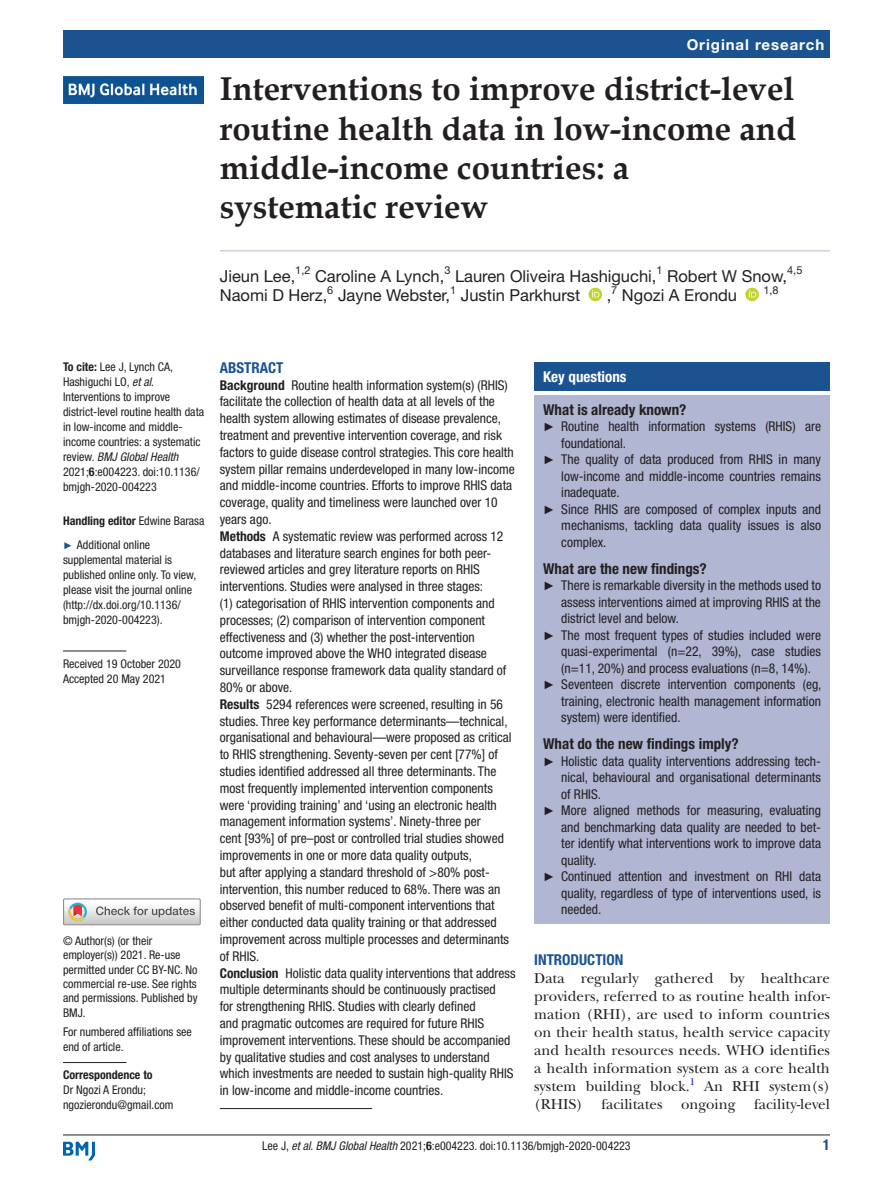
<style>
.page{position:relative;width:893px;height:1191px;background:#fff}
.page>*{position:absolute;margin:0;border:0;box-sizing:border-box;transform-origin:0 0}
.t1{font:700 33px/39px "Book Antiqua";color:#231f20}
.t2{font:16.5px "Helvetica Neue LT Std";color:#231f20}
.t3{font:15px/18px "New Baskerville";color:#231f20;text-align:justify}
.t4{font:700 condensed 15px "Helvetica Neue LT Std";color:#231f20}
.t5{font:700 condensed 15px "Helvetica Neue LT Std";color:#1b5391}
.t6{font:700 15px "Helvetica Neue LT Std";letter-spacing:.065em;color:#fff}
.t7{font:700 condensed 15px "Helvetica Neue LT Std";color:#fff}
.t8{font:condensed 13.5px/16.8px "Helvetica Neue LT Std";color:#231f20}
.t9{font:condensed 12px/15px "Helvetica Neue LT Std";color:#231f20}
.t10{font:700 condensed 12px "Helvetica Neue LT Std";color:#231f20}
.t11{font:10.95px "Helvetica Neue LT Std";color:#231f20}
.t12{font:9.9px "New Baskerville";color:#00f}
.s1{font-weight:700}
.s2{font-style:italic}
.s3{font-family:"Arial";font-stretch:normal;font-size:9.75px;color:#1b5391}
.s4{font-family:"Arial";font-stretch:normal;font-size:12px}
</style>
<div class="page">
<hr style="left:63px;top:1134px;width:767px;height:1px;background:#231f20">
<svg style="left:63px;top:1141px;width:32px;height:19px"></svg>
<div style="left:63px;top:898px;width:138px;height:27px;border:1px solid #969090"></div>
<svg style="left:64px;top:899px;width:136px;height:25px"></svg>
<hr style="left:220px;top:250px;width:610px;height:1px;background:#b1b7d3">
<svg style="left:589px;top:288px;width:13px;height:13px"></svg>
<svg style="left:745px;top:288px;width:14px;height:13px"></svg>
<div style="left:63px;top:31px;width:767px;height:27px;background:#1b5391"></div>
<hr style="left:63px;top:650px;width:63px;height:1px;background:#231f20">
<hr style="left:63px;top:1062px;width:64px;height:1px;background:#231f20">
<img style="left:63px;top:77px;width:141px;height:27px">
<hr style="left:220px;top:1108px;width:152px;height:1px;background:#231f20">
<div style="left:534px;top:362px;width:296px;height:29px;background:#1b5391"></div>
<div style="left:534px;top:395px;width:296px;height:528px;background:#b1b7d3"></div>
<p class="t6" style="left:687px;top:35px;width:139px">Original research</p>
<h1 class="t1" style="left:220px;top:70px;width:578px">Interventions to improve district-level routine health data in low-income and middle-income countries: a<br>systematic review</h1>
<p class="t2" style="left:220px;top:266px;width:77px">Jieun Lee,</p>
<p class="t11" style="left:295px;top:264px;width:17px">1,2</p>
<p class="t2" style="left:315px;top:266px;width:131px">Caroline A Lynch,</p>
<p class="t11" style="left:444px;top:264px;width:8px">3</p>
<p class="t2" style="left:455px;top:266px;width:203px">Lauren Oliveira Hashiguchi,</p>
<p class="t11" style="left:656px;top:264px;width:8px">1</p>
<p class="t2" style="left:667px;top:266px;width:122px">Robert W Snow,</p>
<p class="t11" style="left:787px;top:264px;width:17px">4,5</p>
<p class="t2" style="left:220px;top:285px;width:109px">Naomi D Herz,</p>
<p class="t11" style="left:327px;top:283px;width:8px">6</p>
<p class="t2" style="left:338px;top:285px;width:114px">Jayne Webster,</p>
<p class="t11" style="left:450px;top:283px;width:8px">1</p>
<p class="t2" style="left:461px;top:285px;width:121px">Justin Parkhurst</p>
<p class="t11" style="left:611px;top:283px;width:8px">7</p>
<p class="t2" style="left:622px;top:285px;width:117px">Ngozi A Erondu</p>
<p class="t11" style="left:763px;top:283px;width:17px">1,8</p>
<p class="t2" style="left:607px;top:285px;width:6px">,</p>
<p class="t9" style="left:63px;top:359px;width:143px"><span class="s1">To cite:</span> Lee J, Lynch CA,<br>Hashiguchi LO, <span class="s2">et al</span>.<br>Interventions to improve district-level routine health data in low-income and middle&shy;income countries: a systematic review. <span class="s2">BMJ Global Health<br></span>2021;<span class="s1">6</span>:e004223. doi:10.1136/ bmjgh-2020-004223</p>
<p class="t9" style="left:63px;top:508px;width:143px;line-height:24px"><span class="s1">Handling editor</span> Edwine Barasa <span class="s3">►</span> Additional online</p>
<p class="t9" style="left:63px;top:552px;width:135px">supplemental material is published online only. To view, please visit the journal online (http://dx.doi.org/10.1136/ bmjgh-2020-004223).</p>
<p class="t9" style="left:63px;top:656px;width:120px">Received 19 October 2020<br>Accepted 20 May 2021</p>
<p class="t9" style="left:63px;top:933px;width:136px;line-height:14.4px">© Author(s) (or their employer(s)) 2021. Re-use permitted under CC BY-NC. No commercial re-use. See rights and permissions. Published by<br>BMJ.</p>
<p class="t9" style="left:63px;top:1024px;width:130px">For numbered affiliations see end of article.</p>
<p class="t10" style="left:63px;top:1067px;width:91px">Correspondence to</p>
<p class="t9" style="left:63px;top:1082px;width:112px">Dr Ngozi A Erondu; ngozierondu@gmail.com</p>
<p class="t5" style="left:220px;top:358px;width:65px">ABSTRACT</p>
<p class="t8" style="left:220px;top:376px;width:297px"><span class="s1">Background</span> Routine health information system(s) (RHIS) facilitate the collection of health data at all levels of the health system allowing estimates of disease prevalence, treatment and preventive intervention coverage, and risk factors to guide disease control strategies. This core health system pillar remains underdeveloped in many low-income and middle-income countries. Efforts to improve RHIS data coverage, quality and timeliness were launched over 10 years ago.<br><span class="s1">Methods</span> A systematic review was performed across 12 databases and literature search engines for both peer&shy;reviewed articles and grey literature reports on RHIS interventions. Studies were analysed in three stages:<br>(1) categorisation of RHIS intervention components and processes; (2) comparison of intervention component effectiveness and (3) whether the post-intervention outcome improved above the WHO integrated disease surveillance response framework data quality standard of 80% or above.<br><span class="s1">Results</span> 5294 references were screened, resulting in 56 studies. Three key performance determinants—technical, organisational and behavioural—were proposed as critical to RHIS strengthening. Seventy-seven per cent [77%] of studies identified addressed all three determinants. The most frequently implemented intervention components were ‘providing training’ and ‘using an electronic health management information systems’. Ninety-three per<br>cent [93%] of pre–post or controlled trial studies showed improvements in one or more data quality outputs,<br>but after applying a standard threshold of &gt;80% post&shy;intervention, this number reduced to 68%. There was an observed benefit of multi-component interventions that either conducted data quality training or that addressed improvement across multiple processes and determinants of RHIS.<br><span class="s1">Conclusion</span> Holistic data quality interventions that address multiple determinants should be continuously practised<br>for strengthening RHIS. Studies with clearly defined<br>and pragmatic outcomes are required for future RHIS improvement interventions. These should be accompanied by qualitative studies and cost analyses to understand which investments are needed to sustain high-quality RHIS in low-income and middle-income countries.</p>
<p class="t7" style="left:543px;top:367px;width:85px">Key questions</p>
<p class="t4" style="left:543px;top:400px;width:145px">What is already known?</p>
<p class="t8" style="left:543px;top:418px;width:279px"><span class="s4">►</span> Routine health information systems (RHIS) are</p>
<p class="t8" style="left:561px;top:434px;width:66px">foundational.</p>
<p class="t8" style="left:543px;top:451px;width:279px"><span class="s4">►</span> The quality of data produced from RHIS in many</p>
<p class="t8" style="left:561px;top:467px;width:261px">low-income and middle-income countries remains</p>
<p class="t8" style="left:561px;top:484px;width:60px">inadequate.</p>
<p class="t8" style="left:543px;top:500px;width:279px"><span class="s4">►</span> Since RHIS are composed of complex inputs and</p>
<p class="t8" style="left:561px;top:517px;width:261px">mechanisms, tackling data quality issues is also</p>
<p class="t8" style="left:561px;top:533px;width:47px">complex.</p>
<p class="t4" style="left:543px;top:559px;width:165px">What are the new findings?</p>
<p class="t8" style="left:543px;top:577px;width:279px"><span class="s4">►</span> There is remarkable diversity in the methods used to</p>
<p class="t8" style="left:561px;top:593px;width:261px">assess interventions aimed at improving RHIS at the</p>
<p class="t8" style="left:561px;top:610px;width:119px">district level and below.</p>
<p class="t8" style="left:543px;top:626px;width:279px"><span class="s4">►</span> The most frequent types of studies included were</p>
<p class="t8" style="left:561px;top:643px;width:261px">quasi-experimental (n=22, 39%), case studies</p>
<p class="t8" style="left:561px;top:659px;width:251px">(n=11, 20%) and process evaluations (n=8, 14%).</p>
<p class="t8" style="left:543px;top:676px;width:280px"><span class="s4">►</span> Seventeen discrete intervention components (eg,</p>
<p class="t8" style="left:561px;top:692px;width:261px">training, electronic health management information</p>
<p class="t8" style="left:561px;top:709px;width:121px">system) were identified.</p>
<p class="t4" style="left:543px;top:734px;width:197px">What do the new findings imply?</p>
<p class="t8" style="left:543px;top:752px;width:279px"><span class="s4">►</span> Holistic data quality interventions addressing tech-</p>
<p class="t8" style="left:561px;top:769px;width:261px">nical, behavioural and organisational determinants</p>
<p class="t8" style="left:561px;top:785px;width:41px">of RHIS.</p>
<p class="t8" style="left:543px;top:802px;width:279px"><span class="s4">►</span> More aligned methods for measuring, evaluating</p>
<p class="t8" style="left:561px;top:818px;width:261px">and benchmarking data quality are needed to bet-</p>
<p class="t8" style="left:561px;top:835px;width:261px">ter identify what interventions work to improve data</p>
<p class="t8" style="left:561px;top:851px;width:37px">quality.</p>
<p class="t8" style="left:543px;top:868px;width:279px"><span class="s4">►</span> Continued attention and investment on RHI data</p>
<p class="t8" style="left:561px;top:884px;width:261px">quality, regardless of type of interventions used, is</p>
<p class="t8" style="left:561px;top:901px;width:41px">needed.</p>
<p class="t5" style="left:534px;top:951px;width:91px">INTRODUCTION</p>
<p class="t3" style="left:534px;top:969px;width:297px">Data regularly gathered by healthcare providers, referred to as routine health infor&shy;mation (RHI), are used to inform countries on their health status, health service capacity and health resources needs. WHO identifies a health information system as a core health system building block.</p>
<p class="t12" style="left:690px;top:1075px;width:7px">1</p>
<p class="t3" style="left:534px;top:1077px;width:297px;text-align:right">An RHI system(s)<br>(RHIS) facilitates ongoing facility-level</p>
<p class="t9" style="left:262px;top:1137px;width:370px">Lee J, <span class="s2">et al</span>. <span class="s2">BMJ Global Health</span> 2021;<span class="s1">6</span>:e004223. doi:10.1136/bmjgh-2020-004223</p>
<p class="t5" style="left:823px;top:1135px;width:9px">1</p>
</div>
